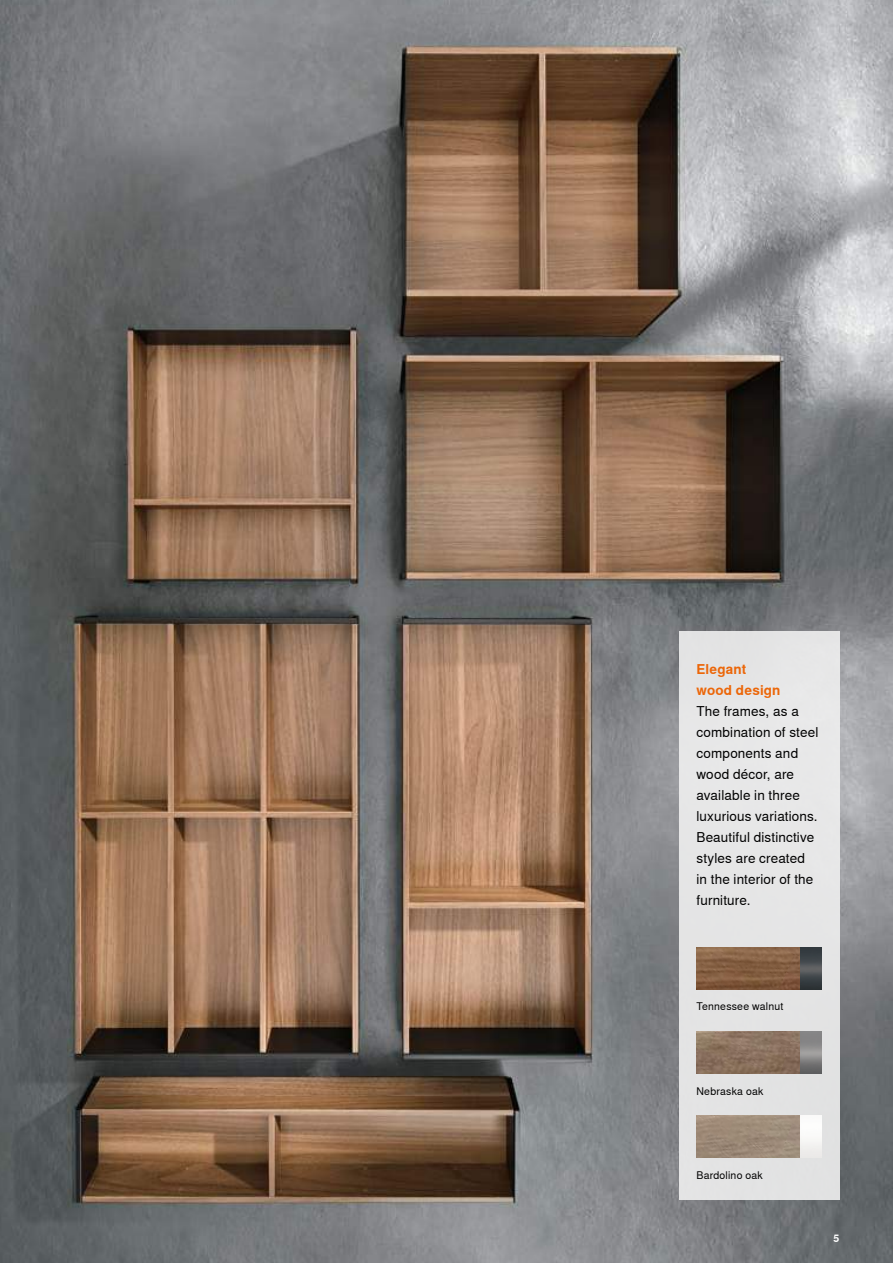
<style>
.page{position:relative;width:893px;height:1263px;background:#fff}
.page>*{position:absolute;margin:0;border:0;box-sizing:border-box;transform-origin:0 0}
.t1{font:13.5px/21px "Nimbus Sans Global";letter-spacing:.01em;color:#000}
.t2{font:700 13.5px/21px "Nimbus Sans Global";letter-spacing:.015em;color:#ec6608}
.t3{font:10.5px "Nimbus Sans Global";letter-spacing:.02em;color:#000}
.t4{font:700 10.5px "Nimbus Sans Global";color:#fff}
</style>
<div class="page">
<img style="left:1px;top:0;width:892px;height:1263px">
<div style="left:679px;top:631px;width:160px;height:569px;background:#e5e5e6"></div>
<img style="left:0;top:0;width:1px;height:1263px">
<img style="left:696px;top:947px;width:104px;height:42px">
<img style="left:800px;top:947px;width:21px;height:42px">
<img style="left:696px;top:1031px;width:104px;height:42px">
<img style="left:696px;top:1116px;width:104px;height:42px">
<img style="left:800px;top:1116px;width:21px;height:33px">
<p class="t2" style="left:696px;top:658px;width:86px">Elegant wood design</p>
<p class="t1" style="left:696px;top:700px;width:123px">The frames, as a combination of steel components and wood décor, are available in three luxurious variations.<br>Beautiful distinctive styles are created in the interior of the furniture.</p>
<p class="t3" style="left:696px;top:1001px;width:88px">Tennessee walnut</p>
<p class="t3" style="left:696px;top:1085px;width:68px">Nebraska oak</p>
<p class="t3" style="left:696px;top:1169px;width:68px">Bardolino oak</p>
<p class="t4" style="left:833px;top:1232px;width:7px">5</p>
</div>
